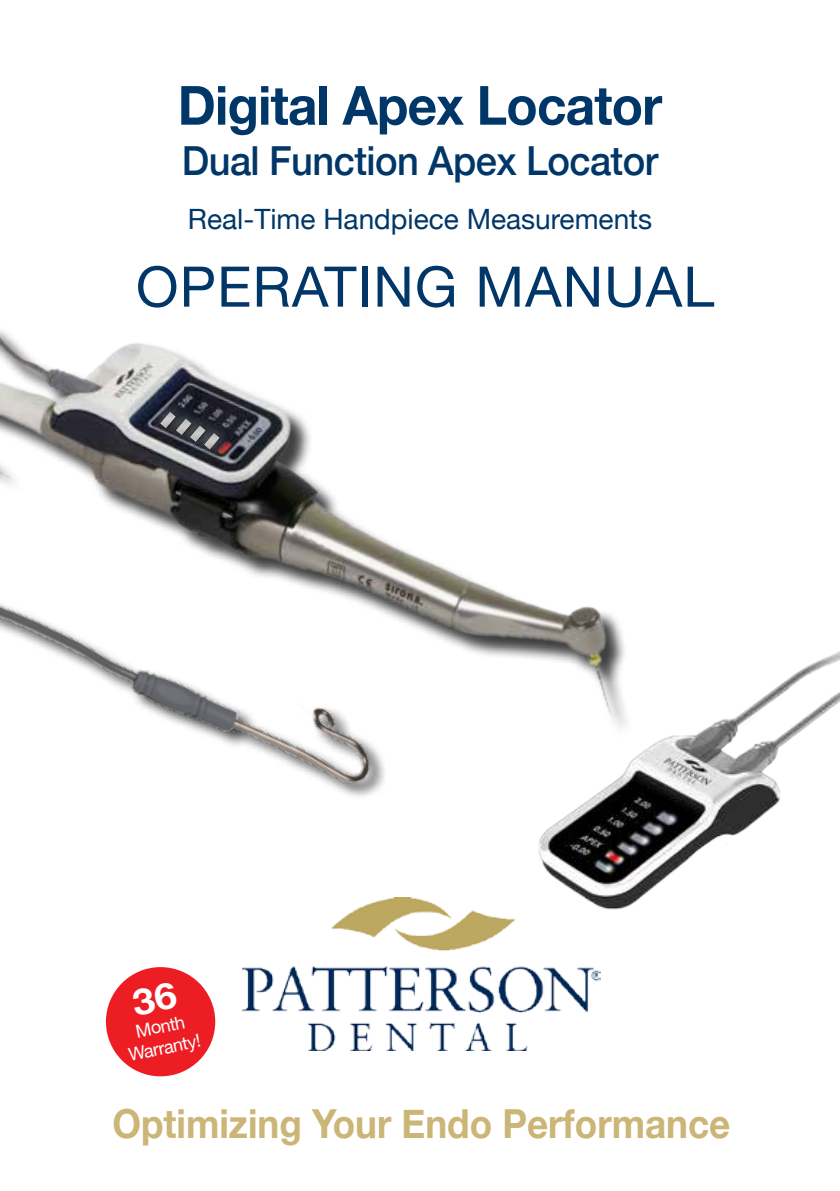
<style>
.page{position:relative;width:840px;height:1191px;background:#fff}
.page>*{position:absolute;margin:0;border:0;box-sizing:border-box;transform-origin:0 0}
.t1{font:56px "Helvetica Neue";letter-spacing:.02em;color:#003768}
.t2{font:700 54px "Helvetica Neue";letter-spacing:-.015em;color:#003768;scale:.95 1}
.t3{font:700 40px "Helvetica Neue";color:#cbb677;scale:.92 1}
.t4{font:500 40px "Helvetica Neue";letter-spacing:-.015em;color:#003768;scale:.95 1}
.t5{font:28px "Helvetica Neue";color:#003768}
.t6{font:18px/21.6px "Helvetica Neue";color:#fff;text-align:center}
</style>
<div class="page">
<img style="left:292px;top:766px;width:122px;height:132px">
<img style="left:539px;top:651px;width:300px;height:259px">
<img style="left:0;top:330px;width:714px;height:436px">
<svg style="left:142px;top:394px;width:96px;height:73px"></svg>
<div style="left:106px;top:967px;width:109px;height:109px;background:#ed1d24;border-radius:50%"></div>
<img style="left:242px;top:898px;width:358px;height:153px">
<h2 class="t2" style="left:178px;top:63px;width:511px">Digital Apex Locator</h2>
<h3 class="t4" style="left:182px;top:128px;width:502px">Dual Function Apex Locator</h3>
<p class="t5" style="left:188px;top:199px;width:465px">Real-Time Handpiece Measurements</p>
<h1 class="t1" style="left:136px;top:246px;width:579px">OPERATING MANUAL</h1>
<p class="t6" style="left:123px;top:1023px;width:75px;rotate:-11deg">Month<br>Warranty!</p>
<h3 class="t3" style="left:112px;top:1092px;width:672px">Optimizing Your Endo Performance</h3>
</div>
